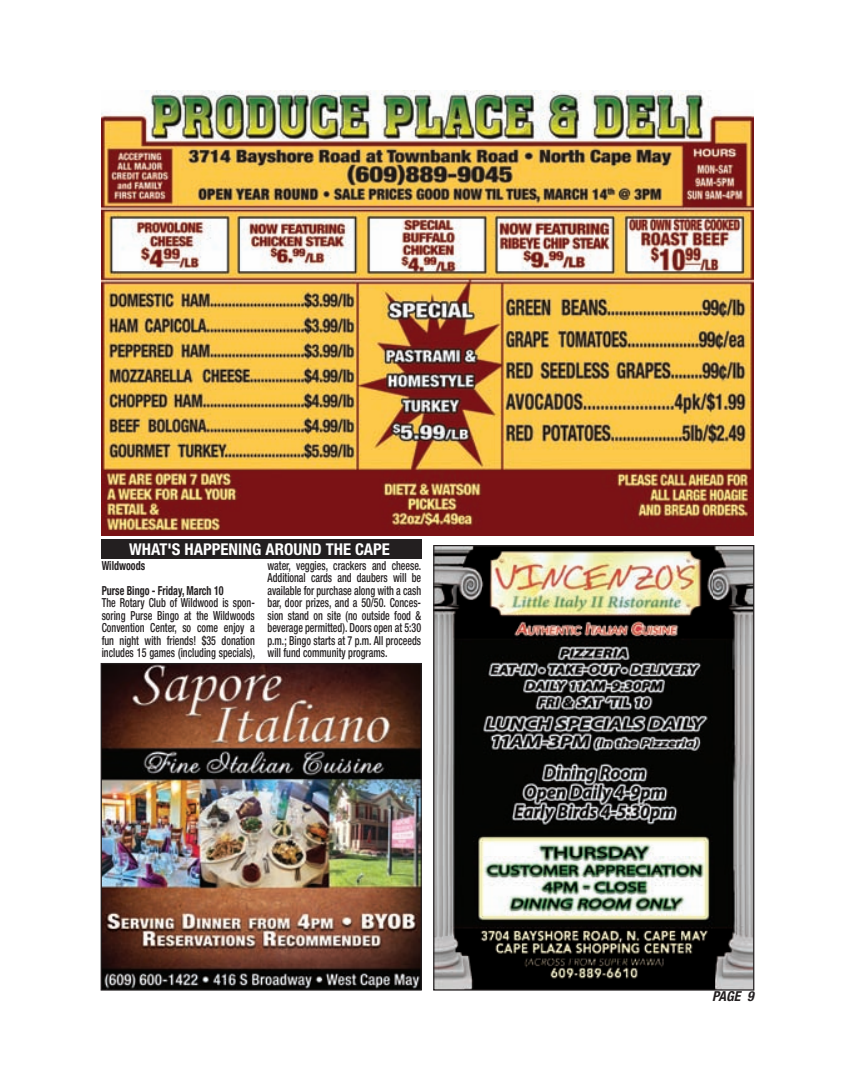
<style>
.page{position:relative;width:855px;height:1080px;background:#fff}
.page>*{position:absolute;margin:0;border:0;box-sizing:border-box;transform-origin:0 0}
.t1{font:700 condensed 16.25px "Helvetica Neue";color:#fff}
.t2{font:italic 700 condensed 13.75px "Helvetica Neue";color:#231f20}
.t3{font:500 condensed 12.5px/12.5px "Helvetica Neue";color:#231f20;text-align:justify;scale:.8 1}
.t4{font:700 condensed 12.5px/25px "Helvetica Neue";color:#231f20;scale:.8 1}
</style>
<div class="page">
<img style="left:101px;top:90px;width:653px;height:445px">
<img style="left:101px;top:663px;width:321px;height:328px">
<div style="left:102px;top:539px;width:320px;height:19px;background:#231f20"></div>
<img style="left:433px;top:545px;width:321px;height:446px">
<h1 class="t1" style="left:129px;top:540px;width:262px">WHAT'S HAPPENING AROUND THE CAPE</h1>
<p class="t4" style="left:102px;top:553px;width:154px">Wildwoods<br>Purse Bingo - Friday, March 10</p>
<p class="t3" style="left:102px;top:596px;width:193px">The Rotary Club of Wildwood is spon&shy;soring Purse Bingo at the Wildwoods Convention Center, so come enjoy a fun night with friends! $35 donation includes 15 games (including specials),</p>
<p class="t3" style="left:268px;top:559px;width:194px">water, veggies, crackers and cheese.<br>Additional cards and daubers will be available for purchase along with a cash bar, door prizes, and a 50/50. Conces&shy;sion stand on site (no outside food &amp; beverage permitted). Doors open at 5:30 p.m.; Bingo starts at 7 p.m. All proceeds will fund community programs.</p>
<p class="t2" style="left:712px;top:987px;width:43px">PAGE 9</p>
</div>
